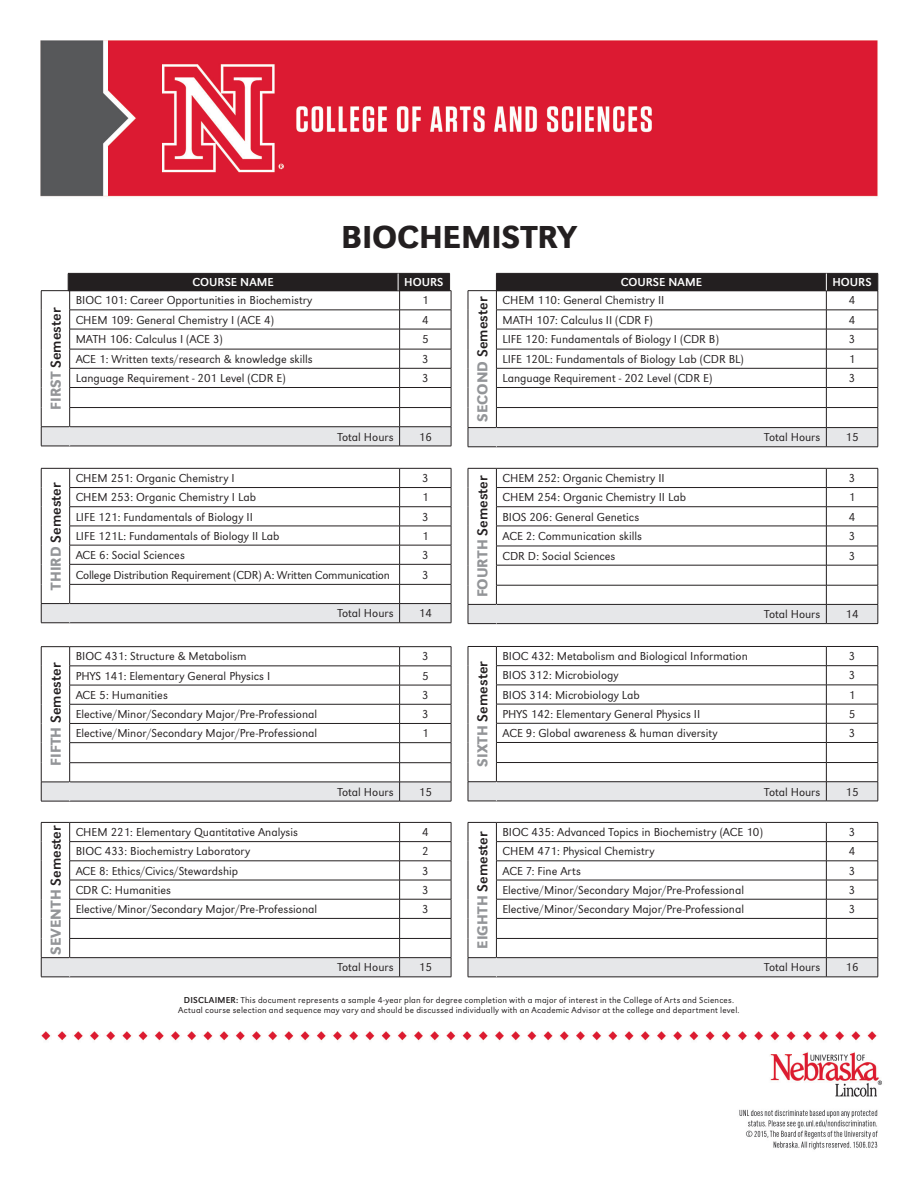
<style>
.page{position:relative;width:918px;height:1188px;background:#fff}
.page>*{position:absolute;margin:0;border:0;box-sizing:border-box;transform-origin:0 0}
.Department_name{font:500 33px "URW Grotesk";letter-spacing:-.005em;color:#231f20}
.t1{font:15px "URW Grotesk";color:#231f20}
.t2{font:300 12px "URW Grotesk";color:#231f20}
.t3{font:300 12px "URW Grotesk";letter-spacing:-.02em;color:#231f20}
.t4{font:12px "URW Grotesk";color:#fff}
.Photo_Caption_Byline{font:300 9px/10.8px "URW Grotesk";letter-spacing:.02em;color:#231f20;text-align:center}
.s1{font-weight:500;color:#939598}
.s2{font-weight:400}
</style>
<div class="page">
<img style="left:40px;top:40px;width:842px;height:1110px">
<svg style="left:41px;top:273px;width:411px;height:174px"></svg>
<svg style="left:41px;top:468px;width:411px;height:156px"></svg>
<hr style="left:400px;top:623px;width:51px;height:1px;background:#231f20">
<svg style="left:41px;top:646px;width:411px;height:156px"></svg>
<hr style="left:400px;top:801px;width:51px;height:1px;background:#231f20">
<svg style="left:41px;top:822px;width:411px;height:156px"></svg>
<hr style="left:400px;top:977px;width:51px;height:1px;background:#231f20">
<svg style="left:468px;top:273px;width:411px;height:175px"></svg>
<svg style="left:468px;top:468px;width:411px;height:156px"></svg>
<hr style="left:826px;top:623px;width:52px;height:1px;background:#231f20">
<svg style="left:468px;top:646px;width:411px;height:156px"></svg>
<hr style="left:826px;top:801px;width:52px;height:1px;background:#231f20">
<svg style="left:468px;top:822px;width:411px;height:156px"></svg>
<hr style="left:826px;top:977px;width:52px;height:1px;background:#231f20">
<p class="t1" style="left:47px;top:410px;width:104px;rotate:-90deg"><span class="s1">FIRST</span> Semester</p>
<p class="t1" style="left:47px;top:590px;width:109px;rotate:-90deg"><span class="s1">THIRD</span> Semester</p>
<p class="t1" style="left:47px;top:766px;width:105px;rotate:-90deg"><span class="s1">FIFTH</span> Semester</p>
<p class="Department_name" style="left:341px;top:218px;width:237px">BIOCHEMISTRY</p>
<p class="t4" style="left:192px;top:275px;width:83px">COURSE NAME</p>
<p class="t4" style="left:404px;top:275px;width:41px">HOURS</p>
<p class="t4" style="left:621px;top:275px;width:83px">COURSE NAME</p>
<p class="t4" style="left:832px;top:275px;width:41px">HOURS</p>
<p class="t2" style="left:76px;top:294px;width:238px">BIOC 101: Career Opportunities in Biochemistry</p>
<p class="t2" style="left:422px;top:294px;width:8px">1</p>
<p class="t2" style="left:76px;top:313px;width:200px">CHEM 109: General Chemistry I (ACE 4)</p>
<p class="t2" style="left:422px;top:313px;width:8px">4</p>
<p class="t2" style="left:76px;top:332px;width:149px">MATH 106: Calculus I (ACE 3)</p>
<p class="t2" style="left:422px;top:332px;width:8px">5</p>
<p class="t2" style="left:76px;top:352px;width:239px">ACE 1: Written texts/research &amp; knowledge skills</p>
<p class="t2" style="left:422px;top:352px;width:8px">3</p>
<p class="t2" style="left:76px;top:371px;width:212px">Language Requirement - 201 Level (CDR E)</p>
<p class="t2" style="left:422px;top:371px;width:8px">3</p>
<p class="t2" style="left:338px;top:430px;width:58px">Total Hours</p>
<p class="t2" style="left:419px;top:430px;width:15px">16</p>
<p class="t2" style="left:76px;top:471px;width:161px">CHEM 251: Organic Chemistry I</p>
<p class="t2" style="left:422px;top:471px;width:8px">3</p>
<p class="t2" style="left:76px;top:491px;width:182px">CHEM 253: Organic Chemistry I Lab</p>
<p class="t2" style="left:422px;top:491px;width:8px">1</p>
<p class="t2" style="left:76px;top:510px;width:179px">LIFE 121: Fundamentals of Biology II</p>
<p class="t2" style="left:422px;top:510px;width:8px">3</p>
<p class="t2" style="left:76px;top:529px;width:205px">LIFE 121L: Fundamentals of Biology II Lab</p>
<p class="t2" style="left:422px;top:529px;width:8px">1</p>
<p class="t2" style="left:76px;top:548px;width:111px">ACE 6: Social Sciences</p>
<p class="t2" style="left:422px;top:548px;width:8px">3</p>
<p class="t3" style="left:76px;top:568px;width:316px">College Distribution Requirement (CDR) A: Written Communication</p>
<p class="t2" style="left:422px;top:568px;width:8px">3</p>
<p class="t2" style="left:338px;top:607px;width:58px">Total Hours</p>
<p class="t2" style="left:419px;top:607px;width:15px">14</p>
<p class="t2" style="left:76px;top:650px;width:172px">BIOC 431: Structure &amp; Metabolism</p>
<p class="t2" style="left:422px;top:650px;width:8px">3</p>
<p class="t2" style="left:76px;top:669px;width:196px">PHYS 141: Elementary General Physics I</p>
<p class="t2" style="left:422px;top:669px;width:8px">5</p>
<p class="t2" style="left:76px;top:688px;width:94px">ACE 5: Humanities</p>
<p class="t2" style="left:422px;top:688px;width:8px">3</p>
<p class="t2" style="left:76px;top:707px;width:243px">Elective/Minor/Secondary Major/Pre-Professional</p>
<p class="t2" style="left:422px;top:707px;width:8px">3</p>
<p class="t2" style="left:76px;top:726px;width:243px">Elective/Minor/Secondary Major/Pre-Professional</p>
<p class="t2" style="left:422px;top:726px;width:8px">1</p>
<p class="t2" style="left:338px;top:785px;width:58px">Total Hours</p>
<p class="t2" style="left:419px;top:785px;width:15px">15</p>
<p class="t1" style="left:474px;top:422px;width:126px;rotate:-90deg"><span class="s1">SECOND</span> Semester</p>
<p class="t2" style="left:502px;top:294px;width:164px">CHEM 110: General Chemistry II</p>
<p class="t2" style="left:849px;top:294px;width:8px">4</p>
<p class="t2" style="left:502px;top:313px;width:152px">MATH 107: Calculus II (CDR F)</p>
<p class="t2" style="left:849px;top:313px;width:8px">4</p>
<p class="t2" style="left:502px;top:332px;width:218px">LIFE 120: Fundamentals of Biology I (CDR B)</p>
<p class="t2" style="left:849px;top:332px;width:8px">3</p>
<p class="t2" style="left:502px;top:352px;width:243px">LIFE 120L: Fundamentals of Biology Lab (CDR BL)</p>
<p class="t2" style="left:849px;top:352px;width:8px">1</p>
<p class="t2" style="left:502px;top:371px;width:212px">Language Requirement - 202 Level (CDR E)</p>
<p class="t2" style="left:849px;top:371px;width:8px">3</p>
<p class="t2" style="left:764px;top:431px;width:58px">Total Hours</p>
<p class="t2" style="left:846px;top:431px;width:15px">15</p>
<p class="t1" style="left:474px;top:597px;width:124px;rotate:-90deg"><span class="s1">FOURTH</span> Semester</p>
<p class="t2" style="left:502px;top:471px;width:164px">CHEM 252: Organic Chemistry II</p>
<p class="t2" style="left:849px;top:471px;width:8px">3</p>
<p class="t2" style="left:502px;top:491px;width:185px">CHEM 254: Organic Chemistry II Lab</p>
<p class="t2" style="left:849px;top:491px;width:8px">1</p>
<p class="t2" style="left:502px;top:510px;width:138px">BIOS 206: General Genetics</p>
<p class="t2" style="left:849px;top:510px;width:8px">4</p>
<p class="t2" style="left:502px;top:529px;width:141px">ACE 2: Communication skills</p>
<p class="t2" style="left:849px;top:529px;width:8px">3</p>
<p class="t2" style="left:502px;top:549px;width:114px">CDR D: Social Sciences</p>
<p class="t2" style="left:849px;top:549px;width:8px">3</p>
<p class="t1" style="left:474px;top:767px;width:107px;rotate:-90deg"><span class="s1">SIXTH</span> Semester</p>
<p class="t2" style="left:764px;top:607px;width:58px">Total Hours</p>
<p class="t2" style="left:846px;top:607px;width:15px">14</p>
<p class="t2" style="left:502px;top:649px;width:247px">BIOC 432: Metabolism and Biological Information</p>
<p class="t2" style="left:849px;top:649px;width:8px">3</p>
<p class="t2" style="left:502px;top:669px;width:118px">BIOS 312: Microbiology</p>
<p class="t2" style="left:849px;top:669px;width:8px">3</p>
<p class="t2" style="left:502px;top:688px;width:139px">BIOS 314: Microbiology Lab</p>
<p class="t2" style="left:849px;top:688px;width:8px">1</p>
<p class="t2" style="left:502px;top:707px;width:199px">PHYS 142: Elementary General Physics II</p>
<p class="t2" style="left:849px;top:707px;width:8px">5</p>
<p class="t2" style="left:502px;top:726px;width:217px">ACE 9: Global awareness &amp; human diversity</p>
<p class="t2" style="left:849px;top:726px;width:8px">3</p>
<p class="t2" style="left:764px;top:785px;width:58px">Total Hours</p>
<p class="t2" style="left:846px;top:785px;width:15px">15</p>
<p class="t1" style="left:47px;top:955px;width:131px;rotate:-90deg"><span class="s1">SEVENTH</span> Semester</p>
<p class="t2" style="left:76px;top:825px;width:224px">CHEM 221: Elementary Quantitative Analysis</p>
<p class="t2" style="left:422px;top:825px;width:8px">4</p>
<p class="t2" style="left:76px;top:845px;width:176px">BIOC 433: Biochemistry Laboratory</p>
<p class="t2" style="left:422px;top:845px;width:8px">2</p>
<p class="t2" style="left:76px;top:864px;width:164px">ACE 8: Ethics/Civics/Stewardship</p>
<p class="t2" style="left:422px;top:864px;width:8px">3</p>
<p class="t2" style="left:76px;top:883px;width:97px">CDR C: Humanities</p>
<p class="t2" style="left:422px;top:883px;width:8px">3</p>
<p class="t2" style="left:76px;top:902px;width:243px">Elective/Minor/Secondary Major/Pre-Professional</p>
<p class="t2" style="left:422px;top:902px;width:8px">3</p>
<p class="t2" style="left:338px;top:961px;width:58px">Total Hours</p>
<p class="t2" style="left:419px;top:961px;width:15px">15</p>
<p class="t1" style="left:474px;top:949px;width:119px;rotate:-90deg"><span class="s1">EIGHTH</span> Semester</p>
<p class="t2" style="left:502px;top:825px;width:262px">BIOC 435: Advanced Topics in Biochemistry (ACE 10)</p>
<p class="t2" style="left:849px;top:825px;width:8px">3</p>
<p class="t2" style="left:502px;top:845px;width:154px">CHEM 471: Physical Chemistry</p>
<p class="t2" style="left:849px;top:845px;width:8px">4</p>
<p class="t2" style="left:502px;top:864px;width:80px">ACE 7: Fine Arts</p>
<p class="t2" style="left:849px;top:864px;width:8px">3</p>
<p class="t2" style="left:502px;top:883px;width:243px">Elective/Minor/Secondary Major/Pre-Professional</p>
<p class="t2" style="left:849px;top:883px;width:8px">3</p>
<p class="t2" style="left:502px;top:902px;width:243px">Elective/Minor/Secondary Major/Pre-Professional</p>
<p class="t2" style="left:849px;top:902px;width:8px">3</p>
<p class="t2" style="left:764px;top:961px;width:58px">Total Hours</p>
<p class="t2" style="left:846px;top:961px;width:15px">16</p>
<p class="Photo_Caption_Byline" style="left:178px;top:994px;width:563px"><span class="s2">DISCLAIMER:</span> This document represents a sample 4-year plan for degree completion with a major of interest in the College of Arts and Sciences.<br>Actual course selection and sequence may vary and should be discussed individually with an Academic Advisor at the college and department level.</p>
</div>
